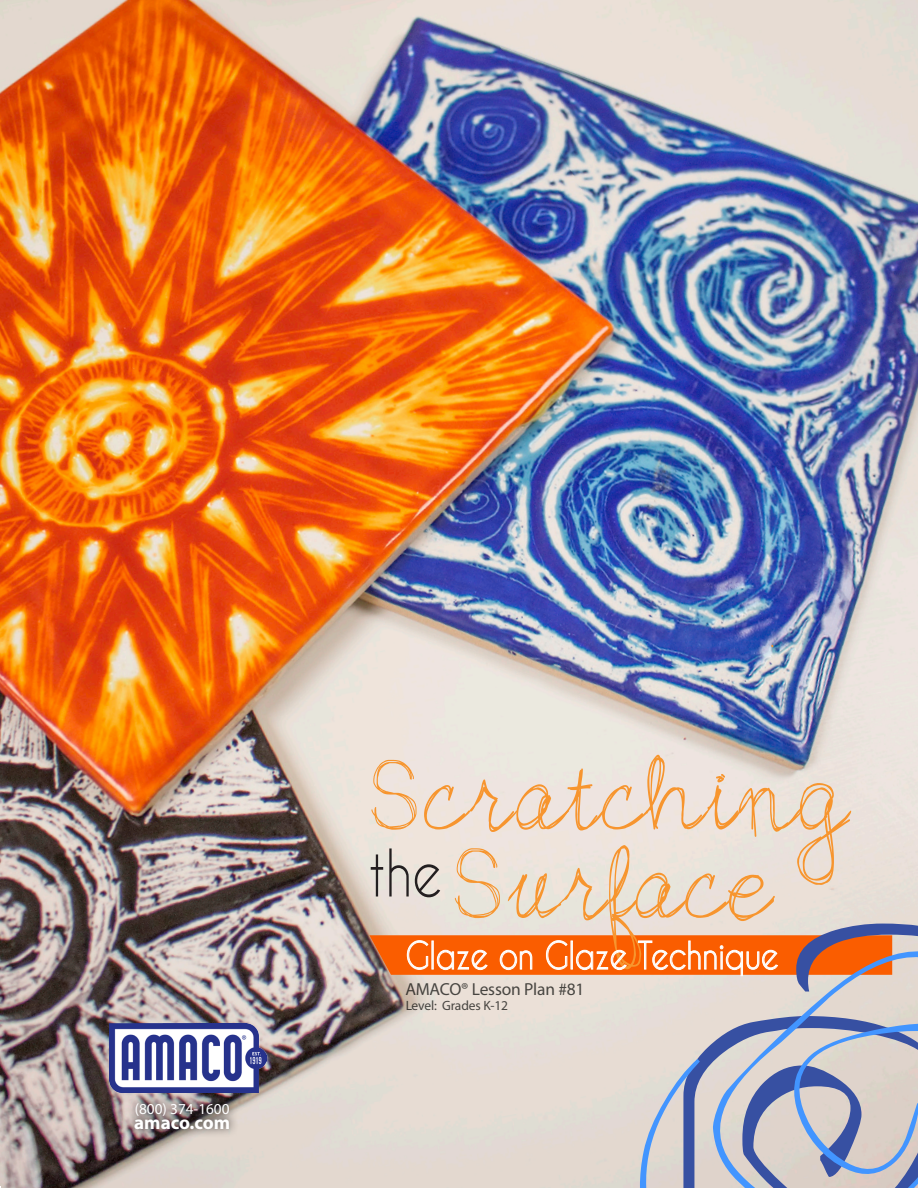
<style>
.page{position:relative;width:918px;height:1188px;background:#fff}
.page>*{position:absolute;margin:0;border:0;box-sizing:border-box;transform-origin:0 0}
.Glaze_Chip_Captions{font:99px "Jazz Essay";color:#f7952e;scale:.85 1}
.Glaze_Chip_Captions-2{font:61.5px "Caviar Dreams";color:#231f20;scale:.85 1}
.Glaze_Chip_Captions-3{font:36px "Caviar Dreams";color:#fff;scale:.85 1}
.t1{font:700 19.05px "Myriad Pro";color:#fff}
.t2{font:17.4px "Myriad Pro";letter-spacing:-.01em;color:#040503}
.t3{font:15.3px "Myriad Pro";color:#fff}
.t4{font:13.5px "Myriad Pro";letter-spacing:-.01em;color:#040503}
.s1{font-family:"Sketchtica"}
</style>
<div class="page">
<img style="left:0;top:0;width:918px;height:1188px">
<svg style="left:683px;top:924px;width:235px;height:13px;background:#afb1c5"></svg>
<svg style="left:634px;top:937px;width:284px;height:251px;background:#bebfcb"></svg>
<img style="left:500px;top:46px;width:418px;height:601px">
<img style="left:110px;top:1024px;width:157px;height:69px">
<img style="left:126px;top:1094px;width:113px;height:44px">
<svg style="left:369px;top:935px;width:523px;height:41px;background:#ed702a"></svg>
<p class="t3" style="left:135px;top:1099px;width:96px">(800) 374-1600</p>
<p class="t1" style="left:134px;top:1110px;width:98px">amaco.com</p>
<p class="Glaze_Chip_Captions" style="left:368px;top:737px;width:569px"><span class="s1">S</span>cratching</p>
<p class="Glaze_Chip_Captions-2" style="left:368px;top:836px;width:89px">the</p>
<p class="Glaze_Chip_Captions" style="left:452px;top:826px;width:380px"><span class="s1">S</span>urface</p>
<p class="Glaze_Chip_Captions-3" style="left:405px;top:934px;width:441px">Glaze on Glaze Technique</p>
<p class="t2" style="left:405px;top:979px;width:181px">AMACO® Lesson Plan #81</p>
<p class="t4" style="left:405px;top:997px;width:104px">Level: Grades K-12</p>
</div>
